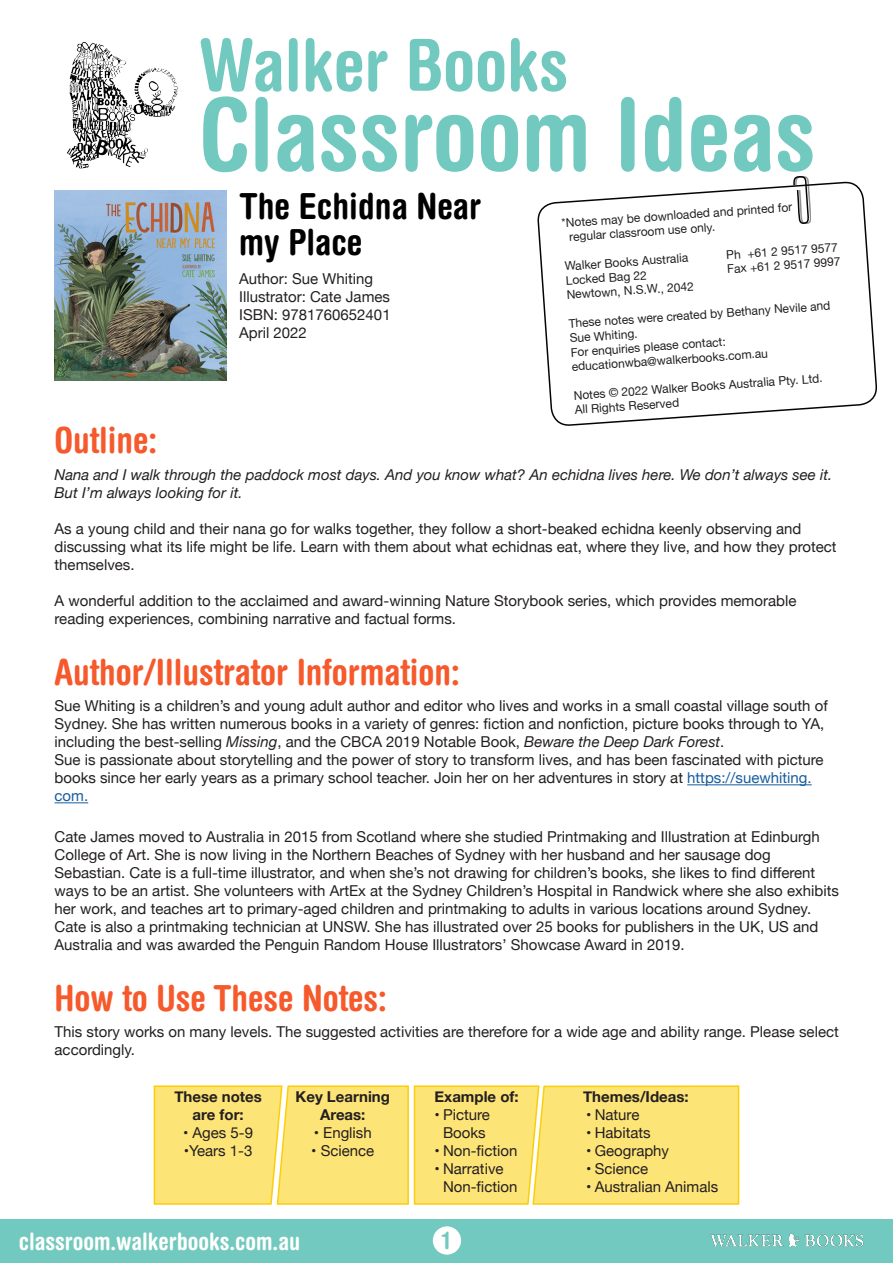
<style>
.page{position:relative;width:893px;height:1263px;background:#fff}
.page>*{position:absolute;margin:0;border:0;box-sizing:border-box;transform-origin:0 0}
.t1{font:700 condensed 100.5px "Helvetica Rounded";color:#72c9bf}
.t2{font:700 condensed 72px "Helvetica Rounded";color:#72c9bf}
.t3{font:700 condensed 36px "Helvetica Rounded";color:#f6592b}
.t4{font:700 condensed 36px "Helvetica Rounded";color:#000}
.t5{font:700 condensed 24px "Helvetica Rounded";color:#fffffd}
.t6{font:700 condensed 24px "Helvetica Rounded";color:#72c9bf}
.t7{font:15px/18px "Helvetica Neue";color:#231f20}
.t8{font:italic 15px/18px "Helvetica Neue";color:#231f20}
.t9{font:700 15px/18px "Helvetica Neue";color:#231f20;text-align:center}
.t10{font:12px/14.4px "Helvetica Neue";color:#231f20}
.s1{font-style:italic}
.s2{color:#175d9e}
</style>
<div class="page">
<div style="left:0;top:1219px;width:893px;height:44px;background:#72c9bf"></div>
<img style="left:67px;top:42px;width:111px;height:127px">
<img style="left:710px;top:1233px;width:154px;height:14px">
<svg style="left:537px;top:181px;width:340px;height:245px"></svg>
<div style="left:795px;top:176px;width:16px;height:48px;background:#231f20;opacity:.5"></div>
<svg style="left:792px;top:176px;width:17px;height:49px"></svg>
<svg style="left:153px;top:1085px;width:587px;height:120px;background:#fce376"></svg>
<div style="left:433px;top:1226px;width:28px;height:28px;background:#fff;border-radius:50%"></div>
<hr style="left:687px;top:784px;width:125px;height:1px;background:#175d9e">
<hr style="left:55px;top:802px;width:33px;height:1px;background:#175d9e">
<img style="left:54px;top:190px;width:173px;height:191px">
<h2 class="t2" style="left:199px;top:21px;width:371px">Walker Books</h2>
<h1 class="t1" style="left:199px;top:74px;width:618px">Classroom Ideas</h1>
<p class="t10" style="left:561px;top:216px;width:233px;rotate:-4deg">*Notes may be downloaded and printed for</p>
<p class="t10" style="left:569px;top:230px;width:148px;rotate:-4deg">regular classroom use only.</p>
<p class="t10" style="left:564px;top:260px;width:125px;rotate:-4deg">Walker Books Australia</p>
<p class="t4" style="left:239px;top:184px;width:243px">The Echidna Near</p>
<p class="t4" style="left:239px;top:220px;width:125px">my Place</p>
<p class="t10" style="left:726px;top:248px;width:113px;rotate:-4deg">Ph +61 2 9517 9577</p>
<p class="t10" style="left:727px;top:263px;width:115px;rotate:-4deg">Fax +61 2 9517 9997</p>
<p class="t10" style="left:565px;top:274px;width:83px;rotate:-4deg">Locked Bag 22</p>
<p class="t7" style="left:239px;top:271px;width:152px">Author: Sue Whiting<br>Illustrator: Cate James</p>
<p class="t7" style="left:239px;top:307px;width:153px">ISBN: 9781760652401</p>
<p class="t7" style="left:239px;top:325px;width:69px">April 2022</p>
<p class="t10" style="left:566px;top:288px;width:129px;rotate:-4deg">Newtown, N.S.W., 2042</p>
<p class="t10" style="left:568px;top:317px;width:264px;rotate:-4deg">These notes were created by Bethany Nevile and<br>Sue Whiting.<br>For enquiries please contact: educationwba@walkerbooks.com.au</p>
<p class="t10" style="left:573px;top:389px;width:251px;rotate:-4deg">Notes © 2022 Walker Books Australia Pty. Ltd.</p>
<p class="t10" style="left:574px;top:403px;width:106px;rotate:-4deg">All Rights Reserved</p>
<p class="t3" style="left:55px;top:418px;width:104px">Outline:</p>
<p class="t8" style="left:55px;top:466px;width:779px">Nana and I walk through the paddock most days. And you know what? An echidna lives here. We don’t always see it.<br>But I’m always looking for it.</p>
<p class="t7" style="left:55px;top:520px;width:784px">As a young child and their nana go for walks together, they follow a short-beaked echidna keenly observing and discussing what its life might be life. Learn with them about what echidnas eat, where they live, and how they protect themselves.</p>
<p class="t7" style="left:55px;top:592px;width:743px">A wonderful addition to the acclaimed and award-winning Nature Storybook series, which provides memorable reading experiences, combining narrative and factual forms.</p>
<p class="t3" style="left:55px;top:650px;width:407px">Author/Illustrator Information:</p>
<p class="t7" style="left:55px;top:698px;width:775px">Sue Whiting is a children’s and young adult author and editor who lives and works in a small coastal village south of<br>Sydney. She has written numerous books in a variety of genres: fiction and nonfiction, picture books through to YA, including the best-selling <span class="s1">Missing</span>, and the CBCA 2019 Notable Book, <span class="s1">Beware the Deep Dark Forest</span>.</p>
<p class="t7" style="left:55px;top:752px;width:770px">Sue is passionate about storytelling and the power of story to transform lives, and has been fascinated with picture books since her early years as a primary school teacher. Join her on her adventures in story at <span class="s2">https://suewhiting. com.</span></p>
<p class="t7" style="left:55px;top:828px;width:786px">Cate James moved to Australia in 2015 from Scotland where she studied Printmaking and Illustration at Edinburgh College of Art. She is now living in the Northern Beaches of Sydney with her husband and her sausage dog Sebastian. Cate is a full-time illustrator, and when she’s not drawing for children’s books, she likes to find different ways to be an artist. She volunteers with ArtEx at the Sydney Children’s Hospital in Randwick where she also exhibits her work, and teaches art to primary-aged children and printmaking to adults in various locations around Sydney.<br>Cate is also a printmaking technician at UNSW. She has illustrated over 25 books for publishers in the UK, US and Australia and was awarded the Penguin Random House Illustrators’ Showcase Award in 2019.</p>
<p class="t3" style="left:55px;top:976px;width:334px">How to Use These Notes:</p>
<p class="t7" style="left:55px;top:1024px;width:786px">This story works on many levels. The suggested activities are therefore for a wide age and ability range. Please select accordingly.</p>
<p class="t9" style="left:174px;top:1088px;width:89px">These notes are for:</p>
<p class="t7" style="left:183px;top:1124px;width:71px">• Ages 5-9</p>
<p class="t7" style="left:184px;top:1142px;width:70px">•Years 1-3</p>
<p class="t9" style="left:296px;top:1088px;width:96px">Key Learning<br>Areas:</p>
<p class="t7" style="left:314px;top:1124px;width:60px">• English</p>
<p class="t7" style="left:311px;top:1142px;width:65px">• Science</p>
<h3 class="t5" style="left:19px;top:1226px;width:283px">classroom.walkerbooks.com.au</h3>
<p class="t9" style="left:435px;top:1088px;width:86px">Example of:</p>
<p class="t7" style="left:434px;top:1106px;width:57px;text-align:center">• Picture<br>Books</p>
<p class="t7" style="left:434px;top:1142px;width:84px">• Non-fiction</p>
<p class="t7" style="left:443px;top:1160px;width:76px;text-indent:-9px">• Narrative<br>Non-fiction</p>
<p class="t6" style="left:442px;top:1226px;width:9px">1</p>
<p class="t9" style="left:583px;top:1088px;width:107px">Themes/Ideas:</p>
<p class="t7" style="left:586px;top:1106px;width:55px">• Nature</p>
<p class="t7" style="left:586px;top:1124px;width:66px">• Habitats</p>
<p class="t7" style="left:586px;top:1142px;width:84px">• Geography</p>
<p class="t7" style="left:586px;top:1160px;width:64px">• Science</p>
<p class="t7" style="left:586px;top:1178px;width:134px">• Australian Animals</p>
</div>
